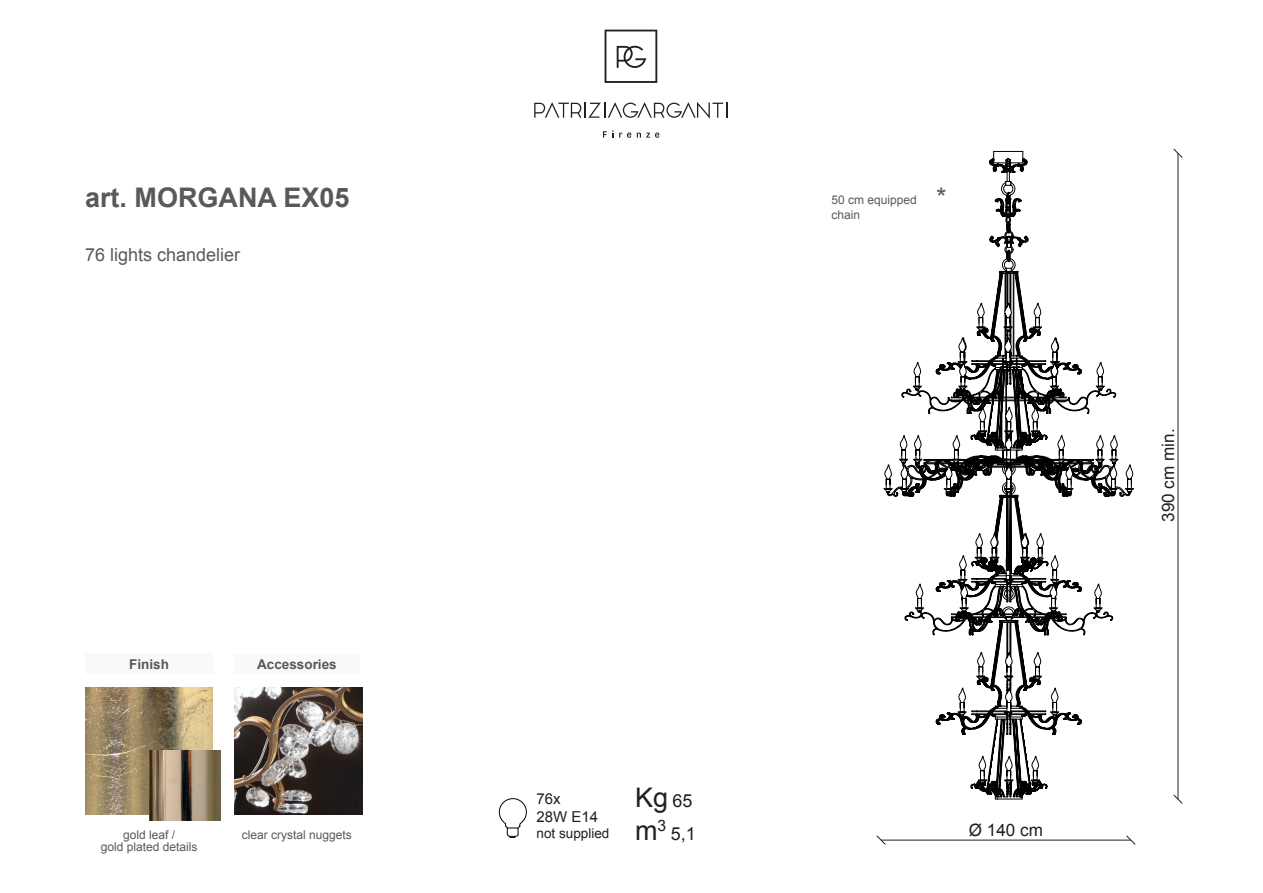
<style>
.page{position:relative;width:1263px;height:893px;background:#fff}
.page>*{position:absolute;margin:0;border:0;box-sizing:border-box;transform-origin:0 0}
.t1{font:700 27px "Arial";color:#58595b}
.t2{font:27px/32.4px "Arial";color:#231f20}
.t3{font:27px "Arial";color:#58595b}
.t4{font:18px "Arial";color:#58595b}
.t5{font:18px "Arial";color:#231f20}
.t6{font:17.1px "Arial";color:#231f20}
.t7{font:15px/18px "Arial";color:#231f20}
.t8{font:700 13.5px "Arial";color:#58595b}
.t9{font:13.5px "Arial";color:#231f20}
.t10{font:12px/12px "Arial";color:#58595b;text-align:center}
.s1{font-size:18px}
</style>
<div class="page">
<svg style="left:534px;top:102px;width:194px;height:17px"></svg>
<svg style="left:605px;top:30px;width:52px;height:53px"></svg>
<svg style="left:603px;top:130px;width:10px;height:8px"></svg>
<svg style="left:619px;top:132px;width:12px;height:6px"></svg>
<svg style="left:637px;top:133px;width:22px;height:5px"></svg>
<img style="left:85px;top:687px;width:128px;height:128px">
<img style="left:149px;top:751px;width:71px;height:70px">
<div style="left:85px;top:654px;width:128px;height:20px;background:#f7f9fa"></div>
<svg style="left:499px;top:798px;width:28px;height:40px"></svg>
<svg style="left:1173px;top:794px;width:10px;height:10px"></svg>
<svg style="left:1173px;top:148px;width:10px;height:10px"></svg>
<hr style="left:1178px;top:153px;width:1px;height:646px;background:#231f20">
<svg style="left:1126px;top:835px;width:10px;height:10px"></svg>
<svg style="left:876px;top:835px;width:10px;height:10px"></svg>
<hr style="left:881px;top:840px;width:250px;height:1px;background:#231f20">
<div style="left:234px;top:654px;width:126px;height:20px;background:#f7f9fa"></div>
<svg style="left:883px;top:151px;width:251px;height:647px"></svg>
<img style="left:234px;top:687px;width:128px;height:128px">
<h1 class="t1" style="left:85px;top:179px;width:266px">art. MORGANA EX05</h1>
<h2 class="t4" style="left:85px;top:243px;width:157px">76 lights chandelier</h2>
<p class="t8" style="left:129px;top:655px;width:41px">Finish</p>
<p class="t8" style="left:257px;top:655px;width:81px">Accessories</p>
<p class="t10" style="left:831px;top:194px;width:87px">50 cm equipped</p>
<p class="t10" style="left:831px;top:209px;width:30px">chain</p>
<h1 class="t3" style="left:936px;top:180px;width:12px">*</h1>
<p class="t10" style="left:101px;top:828px;width:98px">gold leaf /<br>gold plated details</p>
<h1 class="t2" style="left:635px;top:782px;width:59px">Kg <span class="s1">65 </span>m<sup>3</sup></h1>
<p class="t7" style="left:537px;top:790px;width:63px">76x<br>28W E14</p>
<p class="t9" style="left:537px;top:824px;width:74px">not supplied</p>
<p class="t10" style="left:242px;top:829px;width:112px">clear crystal nuggets</p>
<h3 class="t6" style="left:969px;top:819px;width:76px">Ø 140 cm</h3>
<h2 class="t5" style="left:671px;top:821px;width:27px">5,1</h2>
<h3 class="t6" style="left:1157px;top:522px;width:95px;rotate:-90deg">390 cm min.</h3>
</div>
